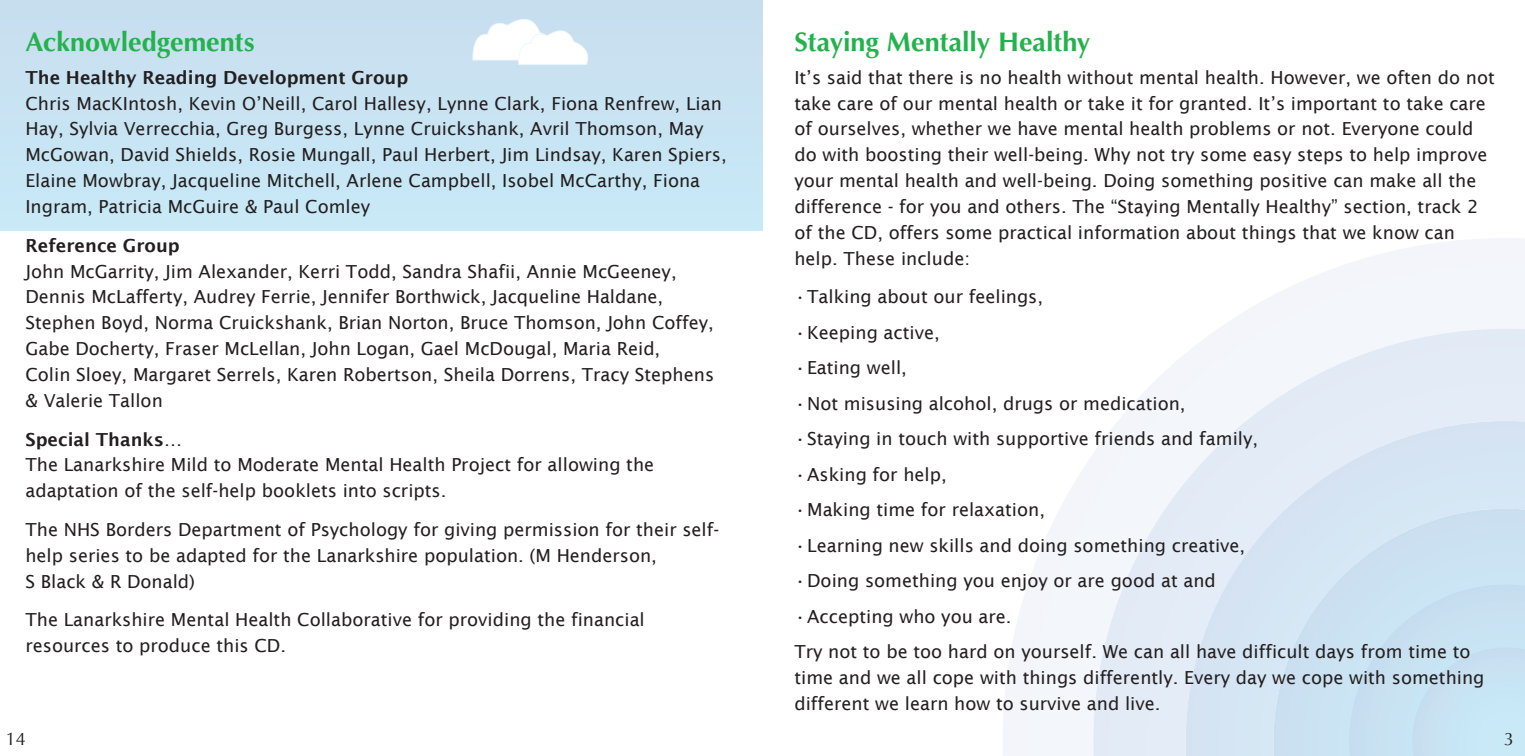
<style>
.page{position:relative;width:1525px;height:756px;background:#fff}
.page>*{position:absolute;margin:0;border:0;box-sizing:border-box;transform-origin:0 0}
.t1{font:700 27px "Optima";letter-spacing:-.005em;color:#23b24b}
.t2{font:18px/25.9px "Lucida Sans";color:#231f20}
.t3{font:18px "Optima";color:#231f20}
.s1{font-weight:600}
</style>
<div class="page">
<div style="left:0;top:0;width:762px;height:230px;background:#c8e4f3"></div>
<svg style="left:472px;top:19px;width:116px;height:46px"></svg>
<svg style="left:1003px;top:238px;width:521px;height:518px"></svg>
<img style="left:1242px;top:329px;width:282px;height:149px">
<img style="left:1167px;top:422px;width:77px;height:334px">
<img style="left:1093px;top:502px;width:76px;height:254px">
<img style="left:1242px;top:478px;width:22px;height:50px">
<img style="left:1264px;top:421px;width:260px;height:159px">
<img style="left:1185px;top:528px;width:81px;height:228px">
<div style="left:1264px;top:580px;width:9px;height:176px;background:#d6e7f4"></div>
<img style="left:1273px;top:509px;width:251px;height:247px">
<div style="left:1348px;top:584px;width:177px;height:172px;background:#c8e3f2"></div>
<p class="t1" style="left:25px;top:27px;width:231px">Acknowledgements</p>
<p class="t2" style="left:25px;top:64px;width:702px"><span class="s1">The Healthy Reading Development Group<br></span>Chris MacKIntosh, Kevin O’Neill, Carol Hallesy, Lynne Clark, Fiona Renfrew, Lian Hay, Sylvia Verrecchia, Greg Burgess, Lynne Cruickshank, Avril Thomson, May McGowan, David Shields, Rosie Mungall, Paul Herbert, Jim Lindsay, Karen Spiers, Elaine Mowbray, Jacqueline Mitchell, Arlene Campbell, Isobel McCarthy, Fiona Ingram, Patricia McGuire &amp; Paul Comley</p>
<p class="t2" style="left:25px;top:232px;width:690px"><span class="s1">Reference Group<br></span>John McGarrity, Jim Alexander, Kerri Todd, Sandra Shafii, Annie McGeeney, Dennis McLafferty, Audrey Ferrie, Jennifer Borthwick, Jacqueline Haldane, Stephen Boyd, Norma Cruickshank, Brian Norton, Bruce Thomson, John Coffey, Gabe Docherty, Fraser McLellan, John Logan, Gael McDougal, Maria Reid,<br>Colin Sloey, Margaret Serrels, Karen Robertson, Sheila Dorrens, Tracy Stephens &amp; Valerie Tallon</p>
<p class="t2" style="left:25px;top:426px;width:630px"><span class="s1">Special Thanks…<br></span>The Lanarkshire Mild to Moderate Mental Health Project for allowing the adaptation of the self-help booklets into scripts.</p>
<p class="t2" style="left:25px;top:516px;width:695px">The NHS Borders Department of Psychology for giving permission for their self&shy;help series to be adapted for the Lanarkshire population. (M Henderson,<br>S Black &amp; R Donald)</p>
<p class="t2" style="left:25px;top:607px;width:621px">The Lanarkshire Mental Health Collaborative for providing the financial resources to produce this CD.</p>
<p class="t3" style="left:6px;top:729px;width:22px">14</p>
<p class="t1" style="left:794px;top:27px;width:297px">Staying Mentally Healthy</p>
<p class="t2" style="left:794px;top:64px;width:702px">It’s said that there is no health without mental health. However, we often do not take care of our mental health or take it for granted. It’s important to take care of ourselves, whether we have mental health problems or not. Everyone could do with boosting their well-being. Why not try some easy steps to help improve your mental health and well-being. Doing something positive can make all the difference - for you and others. The “Staying Mentally Healthy” section, track 2 of the CD, offers some practical information about things that we know can help. These include:</p>
<p class="t2" style="left:794px;top:284px;width:250px">• Talking about our feelings,</p>
<p class="t2" style="left:794px;top:319px;width:147px">• Keeping active,</p>
<p class="t2" style="left:794px;top:355px;width:114px">• Eating well,</p>
<p class="t2" style="left:794px;top:390px;width:393px">• Not misusing alcohol, drugs or medication,</p>
<p class="t2" style="left:794px;top:426px;width:465px">• Staying in touch with supportive friends and family,</p>
<p class="t2" style="left:794px;top:461px;width:154px">• Asking for help,</p>
<p class="t2" style="left:794px;top:497px;width:252px">• Making time for relaxation,</p>
<p class="t2" style="left:794px;top:532px;width:452px">• Learning new skills and doing something creative,</p>
<p class="t2" style="left:794px;top:567px;width:423px">• Doing something you enjoy or are good at and</p>
<p class="t2" style="left:794px;top:598px;width:677px;line-height:35.6px">• Accepting who you are.<br>Try not to be too hard on yourself. We can all have difficult days from time to</p>
<p class="t2" style="left:794px;top:664px;width:691px">time and we all cope with things differently. Every day we cope with something different we learn how to survive and live.</p>
<p class="t3" style="left:1503px;top:729px;width:12px">3</p>
</div>
